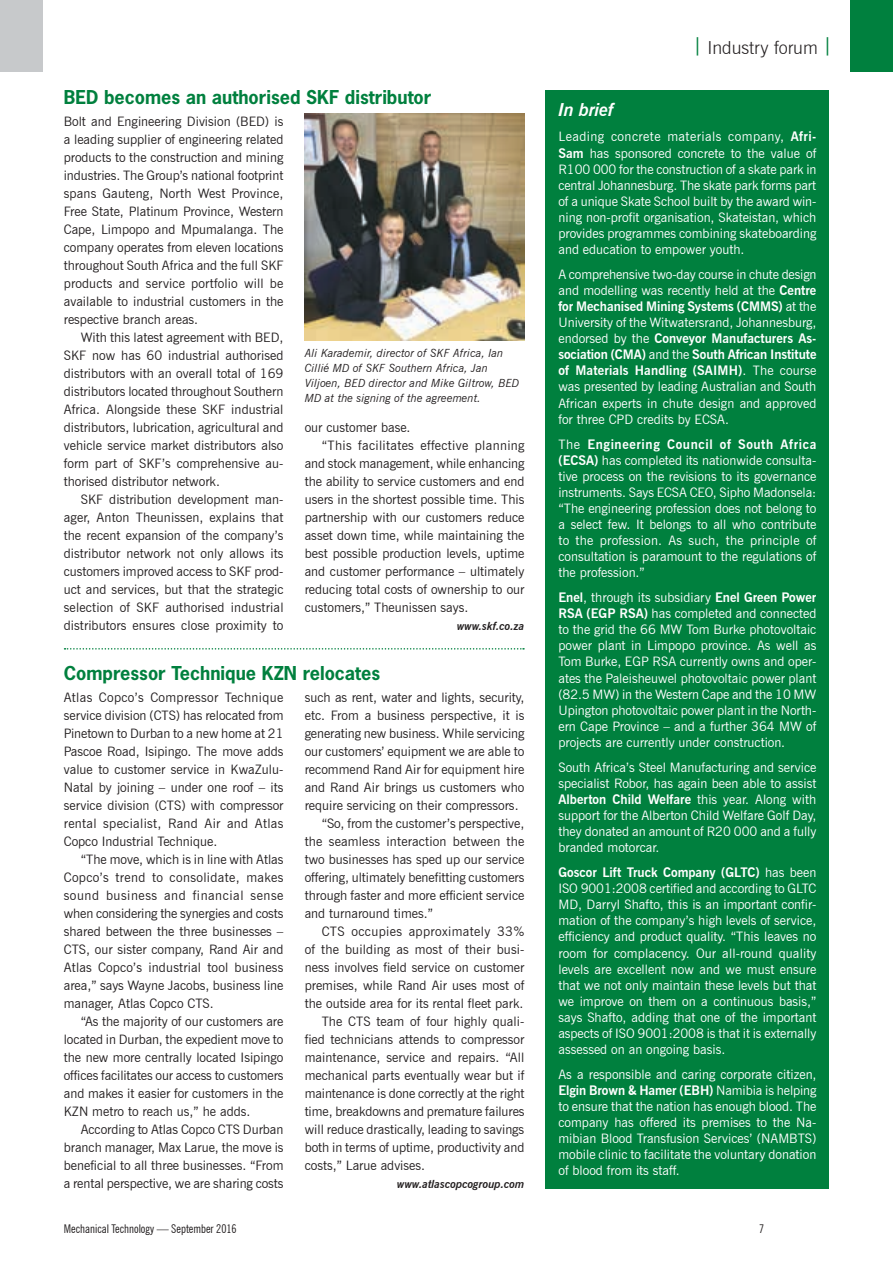
<style>
.page{position:relative;width:893px;height:1263px;background:#fff}
.page>*{position:absolute;margin:0;border:0;box-sizing:border-box;transform-origin:0 0}
.t1{font:700 18px "News Gothic Std";color:#00803e}
.t2{font:300 18px "News Gothic BT";color:#231f20}
.t3{font:italic 700 18px "News Gothic BT";letter-spacing:-.005em;color:#fff}
.t4{font:13.05px/18px "News Gothic BT";color:#231f20;text-align:justify}
.t5{font:13.05px/16px "News Gothic BT";color:#fff;text-align:justify}
.t6{font:13.05px "News Gothic BT";letter-spacing:.025em;color:#231f20}
.t7{font:13.05px "News Gothic BT";letter-spacing:.03em;color:#231f20}
.t8{font:condensed 12px "News Gothic BT";color:#231f20}
.t9{font:italic 11.25px/15px "News Gothic BT";color:#231f20}
.t10{font:italic 700 11.25px "News Gothic BT";color:#231f20}
.s1{color:#00803e}
.s2{font-weight:700}
</style>
<div class="page">
<div style="left:0;top:0;width:43px;height:72px;background:#c7c9cb"></div>
<div style="left:851px;top:0;width:42px;height:72px;background:#00803e"></div>
<div style="left:546px;top:90px;width:283px;height:1098px;background:#00803e"></div>
<img style="left:305px;top:113px;width:219px;height:228px">
<svg style="left:65px;top:648px;width:459px;height:2px"></svg>
<h1 class="t1" style="left:64px;top:85px;width:369px">BED becomes an authorised SKF distributor</h1>
<p class="t4" style="left:64px;top:112px;width:221px">Bolt and Engineering Division (BED) is a leading supplier of engineering related products to the construction and mining industries. The Group’s national footprint spans Gauteng, North West Province, Free State, Platinum Province, Western Cape, Limpopo and Mpumalanga. The company operates from eleven locations throughout South Africa and the full SKF products and service portfolio will be available to industrial customers in the respective branch areas.</p>
<p class="t4" style="left:64px;top:328px;width:221px;text-indent:17px">With this latest agreement with BED, SKF now has 60 industrial authorised distributors with an overall total of 169 distributors located throughout Southern Africa. Alongside these SKF industrial distributors, lubrication, agricultural and vehicle service market distributors also form part of SKF’s comprehensive au&shy;thorised distributor network.</p>
<p class="t4" style="left:64px;top:490px;width:221px;text-indent:17px">SKF distribution development man&shy;ager, Anton Theunissen, explains that the recent expansion of the company’s distributor network not only allows its customers improved access to SKF prod&shy;uct and services, but that the strategic selection of SKF authorised industrial distributors ensures close proximity to</p>
<p class="t9" style="left:305px;top:346px;width:216px">Ali Karademir, director of SKF Africa, Ian Cillié MD of SKF Southern Africa, Jan Viljoen, BED director and Mike Giltrow, BED MD at the signing of the agreement.</p>
<p class="t4" style="left:305px;top:418px;width:107px">our customer base.</p>
<p class="t6" style="left:322px;top:437px;width:204px">“This facilitates effective planning</p>
<p class="t4" style="left:305px;top:454px;width:221px">and stock management, while enhancing</p>
<p class="t4" style="left:305px;top:472px;width:221px">the ability to service customers and end</p>
<p class="t4" style="left:305px;top:490px;width:221px">users in the shortest possible time. This</p>
<p class="t4" style="left:305px;top:508px;width:221px">partnership with our customers reduce</p>
<p class="t4" style="left:305px;top:526px;width:221px">asset down time, while maintaining the</p>
<p class="t4" style="left:305px;top:544px;width:221px">best possible production levels, uptime</p>
<p class="t4" style="left:305px;top:562px;width:221px">and customer performance – ultimately</p>
<p class="t4" style="left:305px;top:580px;width:221px">reducing total costs of ownership to our</p>
<p class="t4" style="left:305px;top:598px;width:165px">customers,” Theunissen says.</p>
<p class="t10" style="left:457px;top:619px;width:69px">www.skf.co.za</p>
<h1 class="t1" style="left:64px;top:661px;width:318px">Compressor Technique KZN relocates</h1>
<p class="t4" style="left:305px;top:688px;width:221px">such as rent, water and lights, security,</p>
<p class="t4" style="left:305px;top:706px;width:221px">etc. From a business perspective, it is</p>
<p class="t4" style="left:305px;top:724px;width:221px">generating new business. While servicing</p>
<p class="t4" style="left:305px;top:742px;width:221px">our customers’ equipment we are able to</p>
<p class="t4" style="left:305px;top:760px;width:221px">recommend Rand Air for equipment hire</p>
<p class="t4" style="left:305px;top:778px;width:221px">and Rand Air brings us customers who</p>
<p class="t4" style="left:305px;top:796px;width:215px">require servicing on their compressors.</p>
<p class="t4" style="left:322px;top:814px;width:204px">“So, from the customer’s perspective,</p>
<p class="t4" style="left:305px;top:832px;width:221px">the seamless interaction between the</p>
<p class="t4" style="left:305px;top:850px;width:221px">two businesses has sped up our service</p>
<p class="t4" style="left:305px;top:868px;width:221px">offering, ultimately benefitting customers</p>
<p class="t4" style="left:305px;top:886px;width:221px">through faster and more efficient service</p>
<p class="t4" style="left:305px;top:904px;width:130px">and turnaround times.”</p>
<p class="t7" style="left:322px;top:923px;width:204px">CTS occupies approximately 33%</p>
<p class="t4" style="left:305px;top:940px;width:221px">of the building as most of their busi-</p>
<p class="t4" style="left:305px;top:958px;width:221px">ness involves field service on customer</p>
<p class="t4" style="left:305px;top:976px;width:221px">premises, while Rand Air uses most of</p>
<p class="t4" style="left:305px;top:994px;width:220px">the outside area for its rental fleet park.</p>
<p class="t4" style="left:322px;top:1012px;width:204px">The CTS team of four highly quali-</p>
<p class="t4" style="left:305px;top:1030px;width:221px">fied technicians attends to compressor</p>
<p class="t4" style="left:305px;top:1048px;width:221px">maintenance, service and repairs. “All</p>
<p class="t4" style="left:305px;top:1066px;width:221px">mechanical parts eventually wear but if</p>
<p class="t4" style="left:305px;top:1084px;width:221px">maintenance is done correctly at the right</p>
<p class="t4" style="left:305px;top:1102px;width:221px">time, breakdowns and premature failures</p>
<p class="t4" style="left:305px;top:1120px;width:221px">will reduce drastically, leading to savings</p>
<p class="t4" style="left:305px;top:1138px;width:221px">both in terms of uptime, productivity and</p>
<p class="t4" style="left:305px;top:1156px;width:122px">costs,” Larue advises.</p>
<p class="t10" style="left:397px;top:1177px;width:129px">www.atlascopcogroup.com</p>
<p class="t4" style="left:64px;top:688px;width:221px">Atlas Copco’s Compressor Technique service division (CTS) has relocated from Pinetown to Durban to a new home at 21<br>Pascoe Road, Isipingo. The move adds value to customer service in KwaZulu-Natal by joining – under one roof – its service division (CTS) with compressor rental specialist, Rand Air and Atlas Copco Industrial Technique.</p>
<p class="t4" style="left:64px;top:850px;width:221px;text-indent:17px">“The move, which is in line with Atlas Copco’s trend to consolidate, makes sound business and financial sense when considering the synergies and costs shared between the three businesses – CTS, our sister company, Rand Air and Atlas Copco’s industrial tool business area,” says Wayne Jacobs, business line manager, Atlas Copco CTS.</p>
<p class="t4" style="left:64px;top:1012px;width:221px;text-indent:17px">“As the majority of our customers are located in Durban, the expedient move to the new more centrally located Isipingo offices facilitates our access to customers and makes it easier for customers in the KZN metro to reach us,” he adds.</p>
<p class="t4" style="left:64px;top:1120px;width:221px;text-indent:17px">According to Atlas Copco CTS Durban branch manager, Max Larue, the move is beneficial to all three businesses. “From a rental perspective, we are sharing costs</p>
<h1 class="t2" style="left:693px;top:37px;width:141px"><span class="s1">⎪</span> Industry forum <span class="s1">⎪</span></h1>
<h1 class="t3" style="left:558px;top:99px;width:57px">In brief</h1>
<p class="t5" style="left:558px;top:129px;width:260px">Leading concrete materials company, <span class="s2">Afri-Sam</span> has sponsored concrete to the value of R100 000 for the construction of a skate park in central Johannesburg. The skate park forms part of a unique Skate School built by the award win&shy;ning non-profit organisation, Skateistan, which provides programmes combining skateboarding and education to empower youth.</p>
<p class="t5" style="left:558px;top:266px;width:260px">A comprehensive two-day course in chute design and modelling was recently held at the <span class="s2">Centre for Mechanised Mining Systems (CMMS)</span> at the University of the Witwatersrand, Johannesburg, endorsed by the <span class="s2">Conveyor Manufacturers As&shy;sociation (CMA)</span> and the <span class="s2">South African Institute of Materials Handling (SAIMH)</span>. The course was presented by leading Australian and South African experts in chute design and approved for three CPD credits by ECSA.</p>
<p class="t5" style="left:558px;top:436px;width:259px">The <span class="s2">Engineering Council of South Africa (ECSA)</span> has completed its nationwide consulta&shy;tive process on the revisions to its governance instruments. Says ECSA CEO, Sipho Madonsela: “The engineering profession does not belong to a select few. It belongs to all who contribute to the profession. As such, the principle of consultation is paramount to the regulations of the profession.”</p>
<p class="t5" style="left:558px;top:589px;width:259px"><span class="s2">Enel</span>, through its subsidiary <span class="s2">Enel Green Power RSA (EGP RSA)</span> has completed and connected to the grid the 66 MW Tom Burke photovoltaic power plant in Limpopo province. As well as Tom Burke, EGP RSA currently owns and oper&shy;ates the Paleisheuwel photovoltaic power plant (82.5 MW) in the Western Cape and the 10 MW Upington photovoltaic power plant in the North&shy;ern Cape Province – and a further 364 MW of projects are currently under construction.</p>
<p class="t5" style="left:558px;top:759px;width:260px">South Africa’s Steel Manufacturing and service specialist Robor, has again been able to assist <span class="s2">Alberton Child Welfare</span> this year. Along with support for the Alberton Child Welfare Golf Day, they donated an amount of R20 000 and a fully branded motorcar.</p>
<p class="t5" style="left:558px;top:864px;width:260px"><span class="s2">Goscor Lift Truck Company (GLTC)</span> has been ISO 9001:2008 certified and according to GLTC MD, Darryl Shafto, this is an important confir&shy;mation of the company’s high levels of service, efficiency and product quality. “This leaves no room for complacency. Our all-round quality levels are excellent now and we must ensure that we not only maintain these levels but that we improve on them on a continuous basis,” says Shafto, adding that one of the important aspects of ISO 9001:2008 is that it is externally assessed on an ongoing basis.</p>
<p class="t5" style="left:558px;top:1066px;width:260px">As a responsible and caring corporate citizen, <span class="s2">Elgin Brown &amp; Hamer (EBH)</span> Namibia is helping to ensure that the nation has enough blood. The company has offered its premises to the Na&shy;mibian Blood Transfusion Services’ (NAMBTS) mobile clinic to facilitate the voluntary donation of blood from its staff.</p>
<p class="t8" style="left:64px;top:1221px;width:174px">Mechanical Technology — September 2016</p>
<p class="t8" style="left:759px;top:1221px;width:7px">7</p>
</div>
